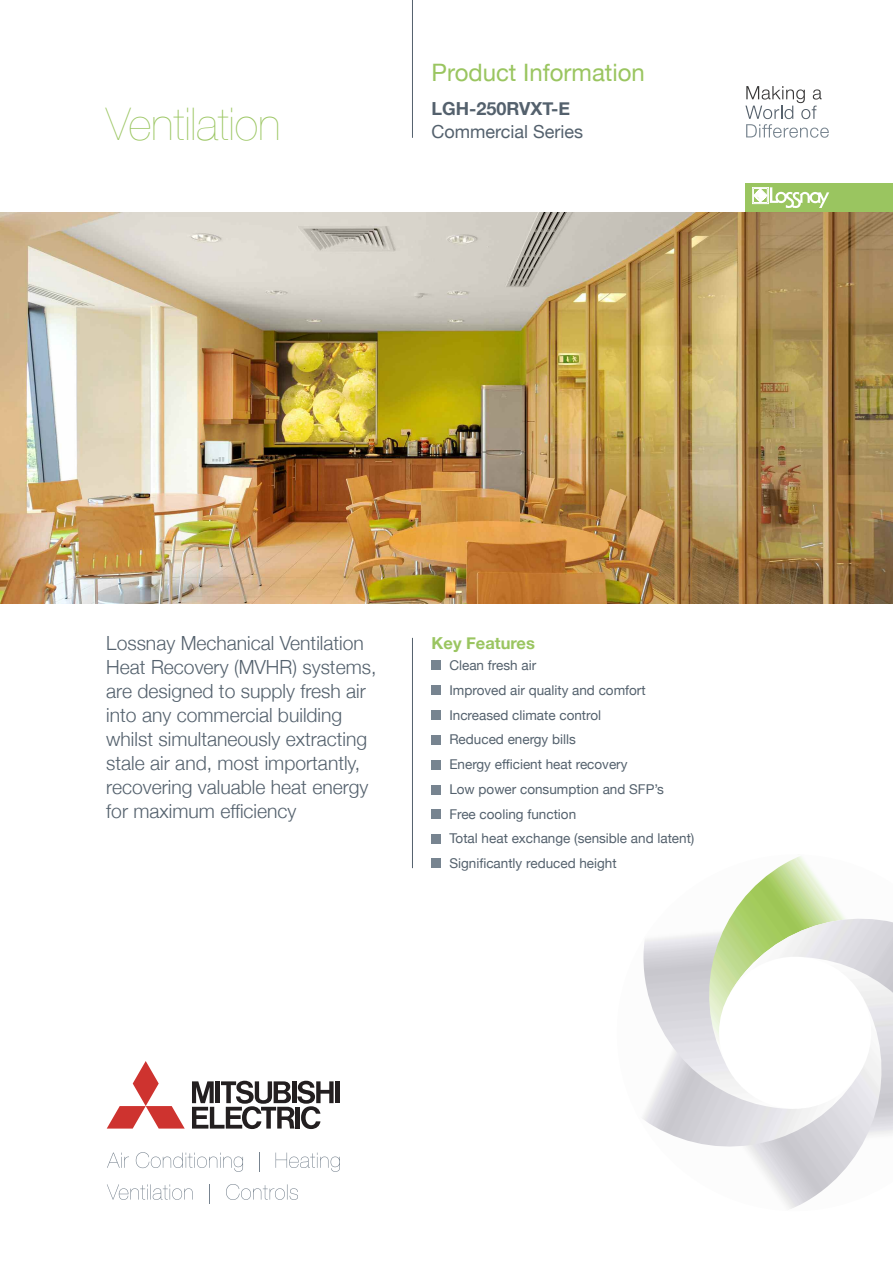
<style>
.page{position:relative;width:893px;height:1263px;background:#fff}
.page>*{position:absolute;margin:0;border:0;box-sizing:border-box;transform-origin:0 0}
.t1{font:200 45px "Helvetica Neue";color:#9ac560}
.t2{font:24px "Helvetica Neue";color:#9ac560}
.t3{font:300 19.5px/24px "Helvetica Neue";color:#54616d}
.t4{font:18px "Helvetica Neue";color:#54616d}
.t5{font:700 18px "Helvetica Neue";color:#54616d}
.t6{font:700 16.5px "Helvetica Neue";color:#9ac560}
.t7{font:13.5px/24.8px "Helvetica Neue";color:#54616d}
</style>
<div class="page">
<div style="left:746px;top:183px;width:147px;height:67px;background:#9ac560"></div>
<div style="left:752px;top:187px;width:16px;height:17px;border:1px solid #fff"></div>
<svg style="left:753px;top:187px;width:76px;height:21px"></svg>
<hr style="left:412px;top:638px;width:1px;height:230px;background:#54616d">
<svg style="left:745px;top:86px;width:84px;height:52px"></svg>
<hr style="left:412px;top:0;width:1px;height:138px;background:#54616d">
<div style="left:432px;top:685px;width:9px;height:10px;background:#778490"></div>
<div style="left:432px;top:735px;width:9px;height:10px;background:#778490"></div>
<div style="left:432px;top:760px;width:9px;height:9px;background:#778490"></div>
<div style="left:432px;top:785px;width:9px;height:9px;background:#778490"></div>
<div style="left:432px;top:660px;width:9px;height:10px;background:#778490"></div>
<div style="left:432px;top:809px;width:9px;height:10px;background:#778490"></div>
<div style="left:432px;top:834px;width:9px;height:10px;background:#778490"></div>
<div style="left:432px;top:858px;width:9px;height:10px;background:#778490"></div>
<div style="left:432px;top:710px;width:9px;height:10px;background:#778490"></div>
<img style="left:687px;top:856px;width:138px;height:80px">
<img style="left:643px;top:936px;width:87px;height:36px">
<img style="left:643px;top:972px;width:120px;height:199px">
<img style="left:763px;top:1129px;width:130px;height:80px">
<img style="left:730px;top:897px;width:163px;height:232px">
<img style="left:0;top:213px;width:893px;height:391px">
<svg style="left:107px;top:1061px;width:78px;height:67px"></svg>
<div style="left:335px;top:1081px;width:5px;height:22px;background:#231f20"></div>
<svg style="left:192px;top:1081px;width:142px;height:48px"></svg>
<svg style="left:107px;top:1152px;width:233px;height:51px"></svg>
<h1 class="t1" style="left:106px;top:98px;width:176px">Ventilation</h1>
<h2 class="t2" style="left:432px;top:58px;width:215px">Product Information</h2>
<h3 class="t5" style="left:432px;top:98px;width:140px">LGH-250RVXT-E</h3>
<h3 class="t4" style="left:432px;top:121px;width:153px">Commercial Series</h3>
<p class="t3" style="left:106px;top:630px;width:272px">Lossnay Mechanical Ventilation<br>Heat Recovery (MVHR) systems, are designed to supply fresh air into any commercial building whilst simultaneously extracting stale air and, most importantly, recovering valuable heat energy for maximum efficiency</p>
<p class="t6" style="left:432px;top:633px;width:105px">Key Features</p>
<p class="t7" style="left:449px;top:653px;width:247px">Clean fresh air<br>Improved air quality and comfort<br>Increased climate control<br>Reduced energy bills<br>Energy efficient heat recovery<br>Low power consumption and SFP’s<br>Free cooling function<br>Total heat exchange (sensible and latent)<br>Significantly reduced height</p>
</div>
